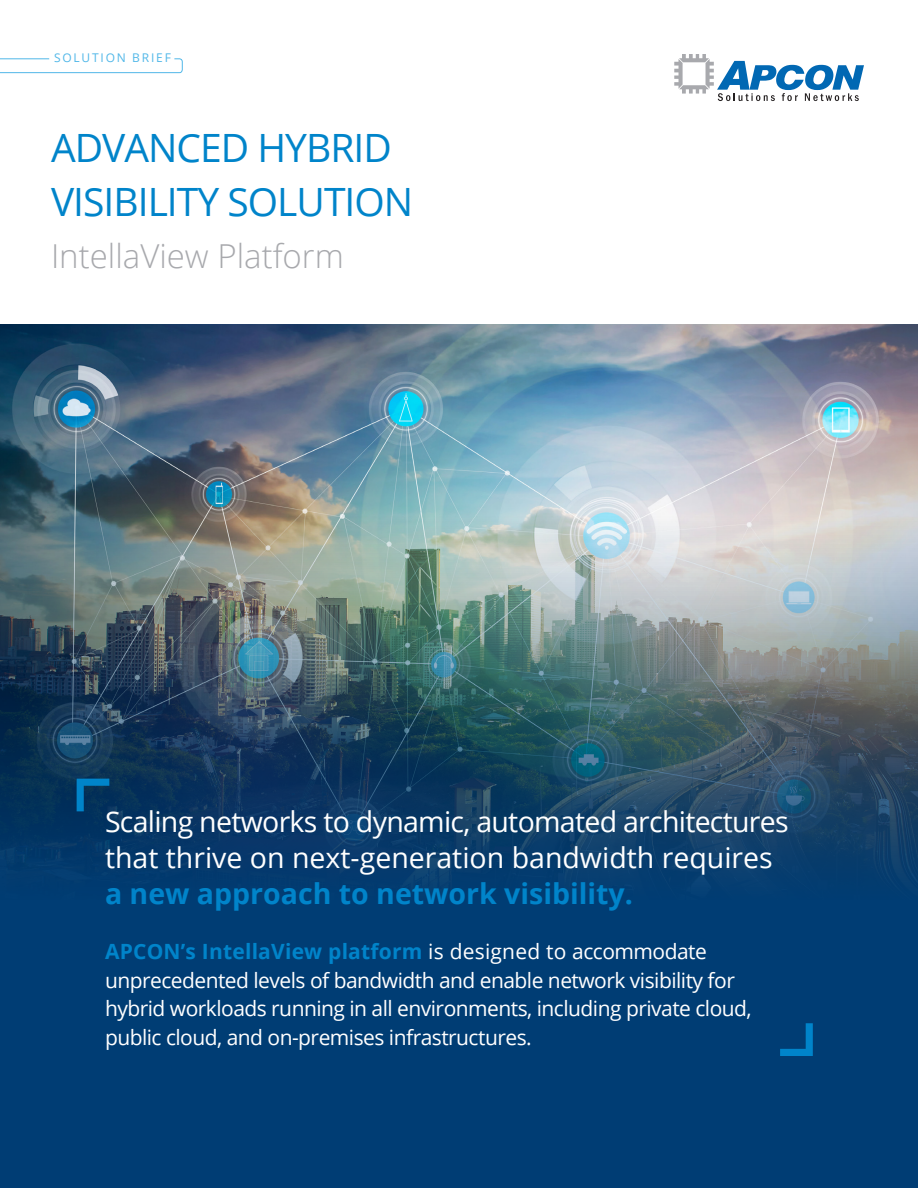
<style>
.page{position:relative;width:918px;height:1188px;background:#fff}
.page>*{position:absolute;margin:0;border:0;box-sizing:border-box;transform-origin:0 0}
.Body{font:39px/54px "Open Sans";letter-spacing:-.025em;color:#0084ca}
.Body-2{font:300 33px "Open Sans";color:#a8a9ad}
.t1{font:28.5px/36px "Open Sans";letter-spacing:-.025em;color:#fff}
.t2{font:21px/28.5px "Open Sans";letter-spacing:-.025em;color:#fff}
.t3{font:12px "Open Sans";letter-spacing:.15em;color:#50b7e8}
.s1{font-weight:700;color:#0084ca}
</style>
<div class="page">
<div style="left:0;top:324px;width:918px;height:864px;background:#003d74"></div>
<img style="left:0;top:324px;width:918px;height:559px">
<svg style="left:780px;top:1023px;width:33px;height:33px"></svg>
<svg style="left:77px;top:779px;width:32px;height:32px"></svg>
<svg style="left:674px;top:54px;width:190px;height:47px"></svg>
<svg style="left:0;top:58px;width:183px;height:15px"></svg>
<p class="t3" style="left:54px;top:50px;width:118px">SOLUTION BRIEF</p>
<p class="Body" style="left:51px;top:120px;width:364px">ADVANCED HYBRID<br>VISIBILITY SOLUTION</p>
<p class="Body-2" style="left:51px;top:233px;width:294px">IntellaView Platform</p>
<p class="t1" style="left:105px;top:803px;width:685px">Scaling networks to dynamic, automated architectures that thrive on next-generation bandwidth requires <span class="s1">a new approach to network visibility.</span></p>
<p class="t2" style="left:105px;top:937px;width:648px"><span class="s1">APCON’s IntellaView platform</span> is designed to accommodate unprecedented levels of bandwidth and enable network visibility for hybrid workloads running in all environments, including private cloud, public cloud, and on-premises infrastructures.</p>
</div>
